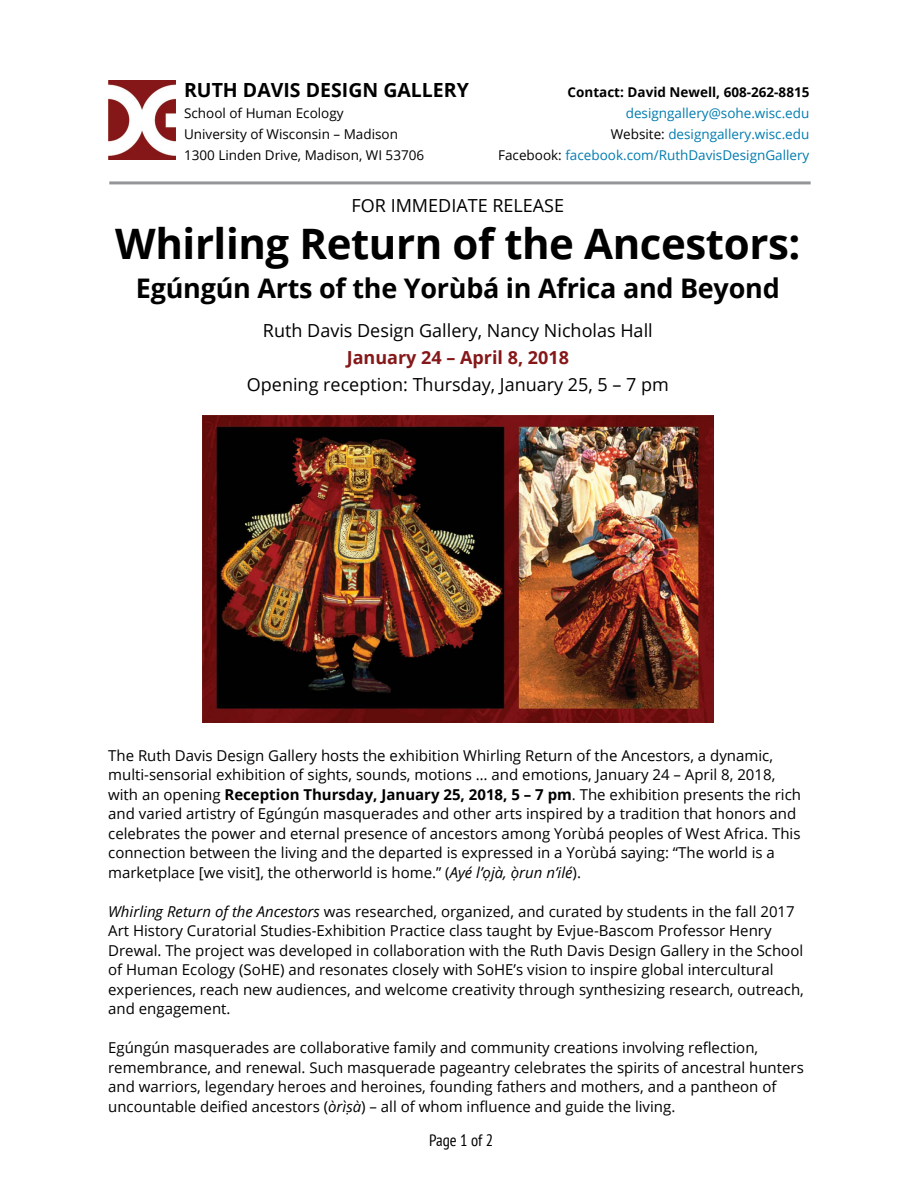
<style>
.page{position:relative;width:918px;height:1188px;background:#fff}
.page>*{position:absolute;margin:0;border:0;box-sizing:border-box;transform-origin:0 0}
.t1{font:700 42px "Open Sans";letter-spacing:-.01em;color:#000}
.t2{font:700 27px "Open Sans";letter-spacing:-.01em;color:#000}
.t3{font:700 19.5px "Open Sans";color:#000}
.t4{font:18px "Open Sans";color:#000}
.t5{font:700 18px "Open Sans";color:#851719}
.t6{font:condensed 16.5px "PT Sans";letter-spacing:-.005em;color:#000}
.t7{font:15px/19.5px "Open Sans";color:#000}
.t8{font:13.5px/21px "Open Sans";color:#007cb0;text-align:right}
.t9{font:13.5px/21px "Open Sans";color:#000}
.t10{font:700 13.5px "Open Sans";color:#000}
.s1{color:#000}
.s2{font-weight:700}
.s3{font-style:italic}
</style>
<div class="page">
<img style="left:109px;top:81px;width:66px;height:79px">
<div style="left:109px;top:181px;width:702px;height:3px;border:2px solid #939598"></div>
<img style="left:203px;top:416px;width:510px;height:307px">
<h3 class="t3" style="left:184px;top:76px;width:286px">RUTH DAVIS DESIGN GALLERY</h3>
<p class="t9" style="left:184px;top:102px;width:242px">School of Human Ecology<br>University of Wisconsin – Madison<br>1300 Linden Drive, Madison, WI 53706</p>
<p class="t10" style="left:568px;top:82px;width:243px">Contact: David Newell, 608-262-8815</p>
<p class="t8" style="left:498px;top:102px;width:313px">designgallery@sohe.wisc.edu<br><span class="s1">Website:</span> designgallery.wisc.edu<br><span class="s1">Facebook:</span> facebook.com/RuthDavisDesignGallery</p>
<p class="t4" style="left:352px;top:193px;width:214px">FOR IMMEDIATE RELEASE</p>
<h1 class="t1" style="left:115px;top:215px;width:687px">Whirling Return of the Ancestors:</h1>
<h2 class="t2" style="left:136px;top:270px;width:645px">Egúngún Arts of the Yorùbá in Africa and Beyond</h2>
<p class="t4" style="left:263px;top:319px;width:391px">Ruth Davis Design Gallery, Nancy Nicholas Hall</p>
<p class="t5" style="left:347px;top:345px;width:224px">January 24 – April 8, 2018</p>
<p class="t4" style="left:247px;top:373px;width:424px">Opening reception: Thursday, January 25, 5 – 7 pm</p>
<p class="t7" style="left:108px;top:745px;width:694px">The Ruth Davis Design Gallery hosts the exhibition Whirling Return of the Ancestors, a dynamic, multi-sensorial exhibition of sights, sounds, motions … and emotions, January 24 – April 8, 2018, with an opening <span class="s2">Reception Thursday, January 25, 2018, 5 – 7 pm</span>. The exhibition presents the rich and varied artistry of Egúngún masquerades and other arts inspired by a tradition that honors and celebrates the power and eternal presence of ancestors among Yorùbá peoples of West Africa. This connection between the living and the departed is expressed in a Yorùbá saying: “The world is a marketplace [we visit], the otherworld is home.” (<span class="s3">Ayé l’ọjà, ọ̀run n’ilé</span>).</p>
<p class="t7" style="left:108px;top:901px;width:697px"><span class="s3">Whirling Return of the Ancestors</span> was researched, organized, and curated by students in the fall 2017<br>Art History Curatorial Studies-Exhibition Practice class taught by Evjue-Bascom Professor Henry Drewal. The project was developed in collaboration with the Ruth Davis Design Gallery in the School of Human Ecology (SoHE) and resonates closely with SoHE’s vision to inspire global intercultural experiences, reach new audiences, and welcome creativity through synthesizing research, outreach, and engagement.</p>
<p class="t7" style="left:108px;top:1038px;width:697px">Egúngún masquerades are collaborative family and community creations involving reflection, remembrance, and renewal. Such masquerade pageantry celebrates the spirits of ancestral hunters and warriors, legendary heroes and heroines, founding fathers and mothers, and a pantheon of uncountable deified ancestors (<span class="s3">òrìṣà</span>) – all of whom influence and guide the living.</p>
<p class="t6" style="left:429px;top:1130px;width:66px">Page 1 of 2</p>
</div>
